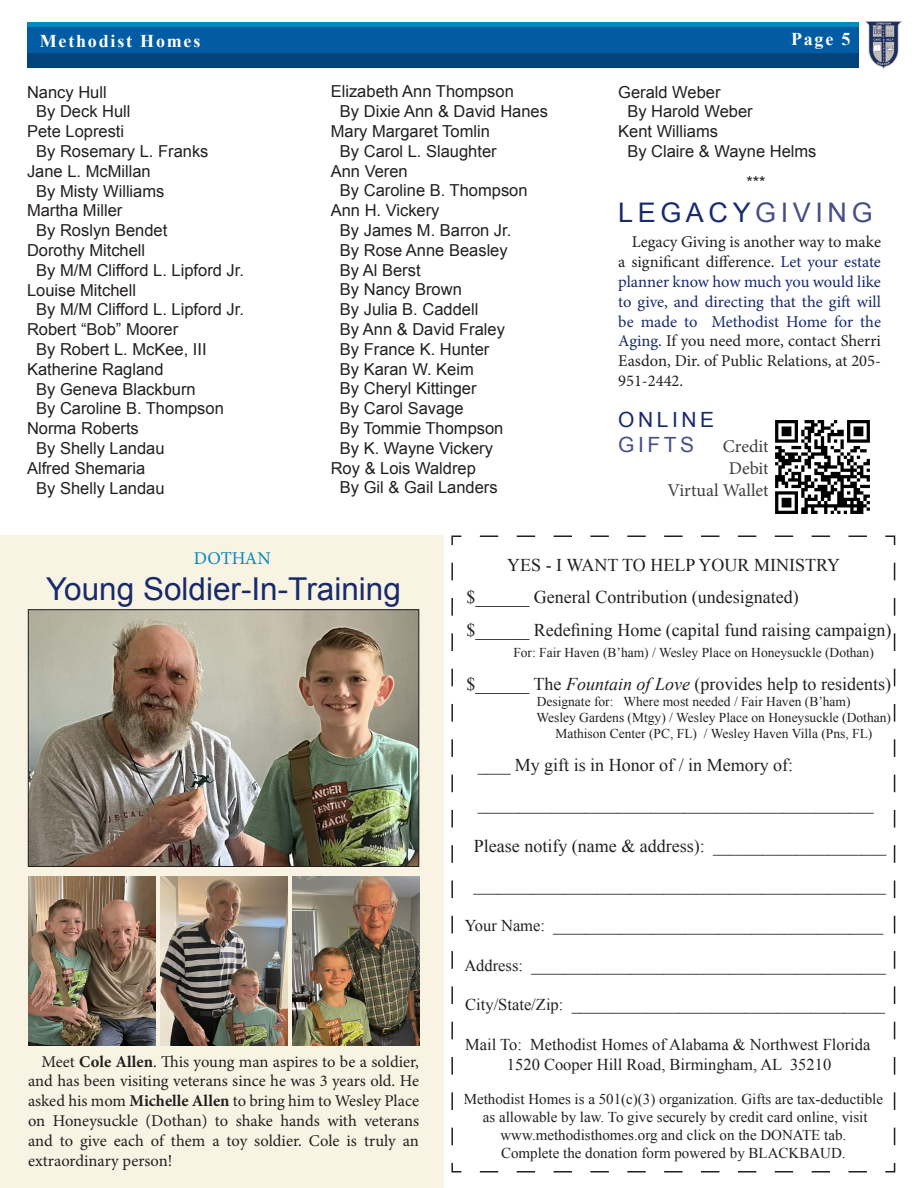
<style>
.page{position:relative;width:918px;height:1188px;background:#fff}
.page>*{position:absolute;margin:0;border:0;box-sizing:border-box;transform-origin:0 0}
.Story_Title{font:31.5px "Arial";color:#172a6c}
.Story_Title-2{font:27px "Arial";letter-spacing:.17em;color:#172a6c}
.Story_Title-3{font:21px "Arial";letter-spacing:.17em;color:#172a6c}
.Story_Title-4{font:21px "Arial";letter-spacing:.17em;color:#474e86}
.t1{font:18px "Times New Roman";color:#231f20}
.t2{font:18px "Minion Pro";color:#3e3e3f}
.t3{font:700 18px "Times New Roman";letter-spacing:.1em;color:#fff}
.t4{font:18px "Minion Pro";color:#0088bf}
.t5{font:16.5px "Arial";color:#231f20}
.Story_Text{font:16.5px/19.8px "Minion Pro";color:#231f20;text-align:justify}
.t6{font:16.5px "Times New Roman";color:#231f20}
.t7{font:15px "Times New Roman";color:#231f20}
.t8{font:13.5px "Times New Roman";color:#231f20}
.s1{color:#474e86}
.s2{color:#172a6c}
.s3{font-weight:700}
.s4{font-style:italic}
.s5{font-size:16.5px}
</style>
<div class="page">
<div style="left:19px;top:22px;width:863px;height:25px;background:#0088bf"></div>
<div style="left:19px;top:42px;width:863px;height:26px;background:#00447b"></div>
<div style="left:19px;top:27px;width:863px;height:26px;background:#015ca3"></div>
<div style="left:5px;top:16px;width:22px;height:62px;background:#fff"></div>
<div style="left:859px;top:12px;width:44px;height:62px;background:#fff"></div>
<img style="left:866px;top:22px;width:36px;height:47px">
<div style="left:0;top:536px;width:444px;height:652px;background:#f8f3e3"></div>
<svg style="left:451px;top:535px;width:445px;height:638px"></svg>
<img style="left:775px;top:420px;width:95px;height:94px">
<img style="left:30px;top:611px;width:387px;height:254px">
<div style="left:28px;top:609px;width:391px;height:258px;border:1px solid #231f20"></div>
<img style="left:28px;top:876px;width:127px;height:170px">
<img style="left:292px;top:876px;width:127px;height:170px">
<img style="left:161px;top:876px;width:127px;height:170px">
<p class="t3" style="left:40px;top:28px;width:162px">Methodist Homes</p>
<p class="t3" style="left:791px;top:27px;width:61px">Page 5</p>
<p class="t5" style="left:27px;top:81px;width:81px">Nancy Hull</p>
<p class="t5" style="left:36px;top:101px;width:96px">By Deck Hull</p>
<p class="t5" style="left:27px;top:121px;width:99px">Pete Lopresti</p>
<p class="t5" style="left:36px;top:140px;width:174px">By Rosemary L. Franks</p>
<p class="t5" style="left:27px;top:160px;width:125px">Jane L. McMillan</p>
<p class="t5" style="left:36px;top:180px;width:130px">By Misty Williams</p>
<p class="t5" style="left:27px;top:200px;width:97px">Martha Miller</p>
<p class="t5" style="left:36px;top:220px;width:133px">By Roslyn Bendet</p>
<p class="t5" style="left:27px;top:239px;width:120px">Dorothy Mitchell</p>
<p class="t5" style="left:36px;top:259px;width:209px">By M/M Clifford L. Lipford Jr.</p>
<p class="t5" style="left:27px;top:279px;width:111px">Louise Mitchell</p>
<p class="t5" style="left:36px;top:299px;width:209px">By M/M Clifford L. Lipford Jr.</p>
<p class="t5" style="left:27px;top:319px;width:153px">Robert “Bob” Moorer</p>
<p class="t5" style="left:36px;top:338px;width:172px">By Robert L. McKee, III</p>
<p class="t5" style="left:27px;top:358px;width:138px">Katherine Ragland</p>
<p class="t5" style="left:36px;top:378px;width:161px">By Geneva Blackburn</p>
<p class="t5" style="left:36px;top:398px;width:189px">By Caroline B. Thompson</p>
<p class="t5" style="left:27px;top:418px;width:113px">Norma Roberts</p>
<p class="t5" style="left:36px;top:437px;width:130px">By Shelly Landau</p>
<p class="t5" style="left:27px;top:457px;width:120px">Alfred Shemaria</p>
<p class="t5" style="left:36px;top:477px;width:130px">By Shelly Landau</p>
<p class="t5" style="left:331px;top:81px;width:185px">Elizabeth Ann Thompson</p>
<p class="t5" style="left:340px;top:101px;width:210px">By Dixie Ann &amp; David Hanes</p>
<p class="t5" style="left:331px;top:120px;width:161px">Mary Margaret Tomlin</p>
<p class="t5" style="left:340px;top:140px;width:158px">By Carol L. Slaughter</p>
<p class="t5" style="left:331px;top:160px;width:79px">Ann Veren</p>
<p class="t5" style="left:340px;top:180px;width:189px">By Caroline B. Thompson</p>
<p class="t5" style="left:331px;top:200px;width:110px">Ann H. Vickery</p>
<p class="t5" style="left:340px;top:219px;width:173px">By James M. Barron Jr.</p>
<p class="t5" style="left:340px;top:239px;width:169px">By Rose Anne Beasley</p>
<p class="t5" style="left:340px;top:259px;width:82px">By Al Berst</p>
<p class="t5" style="left:340px;top:279px;width:123px">By Nancy Brown</p>
<p class="t5" style="left:340px;top:299px;width:140px">By Julia B. Caddell</p>
<p class="t5" style="left:340px;top:318px;width:167px">By Ann &amp; David Fraley</p>
<p class="t5" style="left:340px;top:338px;width:151px">By France K. Hunter</p>
<p class="t5" style="left:340px;top:358px;width:135px">By Karan W. Keim</p>
<p class="t5" style="left:340px;top:378px;width:138px">By Cheryl Kittinger</p>
<p class="t5" style="left:340px;top:398px;width:125px">By Carol Savage</p>
<p class="t5" style="left:340px;top:417px;width:165px">By Tommie Thompson</p>
<p class="t5" style="left:340px;top:437px;width:155px">By K. Wayne Vickery</p>
<p class="t5" style="left:331px;top:457px;width:147px">Roy &amp; Lois Waldrep</p>
<p class="t5" style="left:340px;top:477px;width:159px">By Gil &amp; Gail Landers</p>
<p class="t5" style="left:618px;top:81px;width:104px">Gerald Weber</p>
<p class="t5" style="left:627px;top:101px;width:127px">By Harold Weber</p>
<p class="t5" style="left:618px;top:121px;width:101px">Kent Williams</p>
<p class="t5" style="left:627px;top:140px;width:191px">By Claire &amp; Wayne Helms</p>
<p class="t5" style="left:746px;top:171px;width:21px">***</p>
<p class="Story_Title-2" style="left:618px;top:195px;width:256px">LEGACY<span class="s1">GIVING</span></p>
<p class="Story_Text" style="left:618px;top:232px;width:264px;text-indent:14px">Legacy Giving is another way to make a significant difference. <span class="s2">Let your estate planner know how much you would like to give, and directing that the gift will be made to Methodist Home for the Aging.</span> If you need more, contact Sherri Easdon, Dir. of Public Relations, at 205- 951-2442.</p>
<p class="Story_Title-3" style="left:618px;top:405px;width:98px">ONLINE</p>
<p class="Story_Title-4" style="left:618px;top:431px;width:78px">GIFTS</p>
<p class="t2" style="left:723px;top:435px;width:47px">Credit</p>
<p class="t2" style="left:729px;top:456px;width:41px">Debit</p>
<p class="t2" style="left:668px;top:478px;width:103px">Virtual Wallet</p>
<p class="t4" style="left:194px;top:546px;width:78px">DOTHAN</p>
<p class="Story_Title" style="left:46px;top:568px;width:356px">Young Soldier-In-Training</p>
<p class="Story_Text" style="left:28px;top:1051px;width:392px;text-indent:14px">Meet <span class="s3">Cole Allen</span>. This young man aspires to be a soldier, and has been visiting veterans since he was 3 years old. He asked his mom <span class="s3">Michelle Allen</span> to bring him to Wesley Place on Honeysuckle (Dothan) to shake hands with veterans and to give each of them a toy soldier. Cole is truly an extraordinary person!</p>
<p class="t1" style="left:507px;top:553px;width:334px">YES - I WANT TO HELP YOUR MINISTRY</p>
<p class="t1" style="left:466px;top:585px;width:334px">$______ General Contribution (undesignated)</p>
<p class="t1" style="left:466px;top:618px;width:426px">$______ Redefining Home (capital fund raising campaign)</p>
<p class="t8" style="left:513px;top:644px;width:362px">For: Fair Haven (B’ham) / Wesley Place on Honeysuckle (Dothan)</p>
<p class="t1" style="left:466px;top:672px;width:426px">$______ The <span class="s4">Fountain of Love</span> (provides help to residents)</p>
<p class="t8" style="left:537px;top:692px;width:315px">Designate for: Where most needed / Fair Haven (B’ham)</p>
<p class="t8" style="left:537px;top:709px;width:356px">Wesley Gardens (Mtgy) / Wesley Place on Honeysuckle (Dothan)</p>
<p class="t8" style="left:555px;top:725px;width:319px">Mathison Center (PC, FL) / Wesley Haven Villa (Pns, FL)</p>
<p class="t1" style="left:478px;top:753px;width:317px"><span class="s5">____</span> My gift is in Honor of / in Memory of:</p>
<p class="t6" style="left:478px;top:794px;width:397px">________________________________________________</p>
<p class="t1" style="left:474px;top:834px;width:414px">Please notify (name &amp; address): <span class="s5">_____________________</span></p>
<p class="t6" style="left:474px;top:875px;width:414px">__________________________________________________</p>
<p class="t6" style="left:465px;top:914px;width:420px">Your Name: ________________________________________</p>
<p class="t6" style="left:464px;top:954px;width:423px">Address: ___________________________________________</p>
<p class="t6" style="left:465px;top:994px;width:421px">City/State/Zip: ______________________________________</p>
<p class="t6" style="left:465px;top:1033px;width:407px">Mail To: Methodist Homes of Alabama &amp; Northwest Florida</p>
<p class="t6" style="left:507px;top:1053px;width:326px">1520 Cooper Hill Road, Birmingham, AL 35210</p>
<p class="t7" style="left:464px;top:1089px;width:421px">Methodist Homes is a 501(c)(3) organization. Gifts are tax-deductible</p>
<p class="t7" style="left:483px;top:1107px;width:386px">as allowable by law. To give securely by credit card online, visit</p>
<p class="t7" style="left:500px;top:1125px;width:347px">www.methodisthomes.org and click on the DONATE tab.</p>
<p class="t7" style="left:501px;top:1143px;width:346px">Complete the donation form powered by BLACKBAUD.</p>
</div>
